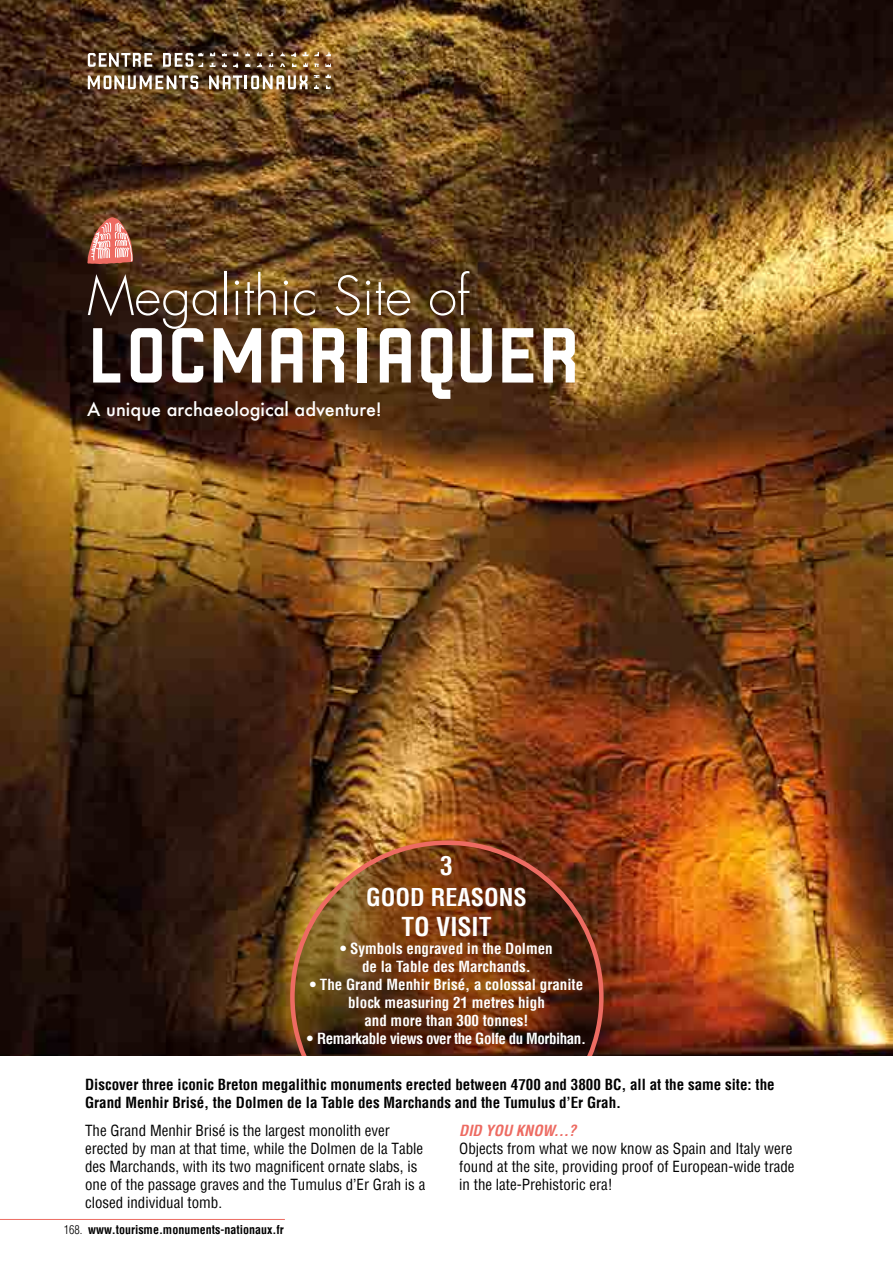
<style>
.page{position:relative;width:893px;height:1263px;background:#fff}
.page>*{position:absolute;margin:0;border:0;box-sizing:border-box;transform-origin:0 0}
.t1{font:82.5px "Robust CMN";letter-spacing:-.015em;color:#fff}
.t2{font:300 52.5px "Futura";color:#fff}
.t3{font:700 condensed 25.5px "Helvetica";color:#fff}
.t4{font:700 condensed 24px "Helvetica";color:#fff}
.t5{font:500 18px "Futura";color:#fff}
.t6{font:condensed 15px/18px "Helvetica";color:#000}
.t7{font:700 condensed 15px/18px "Helvetica";color:#000}
.t8{font:700 condensed 15px/18px "Helvetica";color:#fff;text-align:center}
.t9{font:700 condensed 15px "Helvetica";letter-spacing:-.03em;color:#fff}
.t10{font:italic 700 condensed 15px "Helvetica";color:#ed6b62}
.t11{font:700 condensed 12px "Helvetica";color:#000}
.s1{font-weight:300}
</style>
<div class="page">
<img style="left:0;top:0;width:893px;height:1056px">
<svg style="left:292px;top:843px;width:309px;height:309px"></svg>
<svg style="left:314px;top:52px;width:5px;height:4px"></svg>
<svg style="left:269px;top:51px;width:4px;height:5px"></svg>
<svg style="left:292px;top:63px;width:4px;height:4px"></svg>
<svg style="left:280px;top:63px;width:5px;height:4px"></svg>
<svg style="left:257px;top:63px;width:5px;height:4px"></svg>
<svg style="left:303px;top:51px;width:5px;height:5px"></svg>
<svg style="left:326px;top:52px;width:5px;height:4px"></svg>
<svg style="left:326px;top:85px;width:4px;height:4px"></svg>
<svg style="left:325px;top:74px;width:6px;height:4px"></svg>
<svg style="left:314px;top:75px;width:5px;height:3px"></svg>
<svg style="left:210px;top:52px;width:5px;height:4px"></svg>
<svg style="left:222px;top:62px;width:5px;height:5px"></svg>
<svg style="left:257px;top:52px;width:5px;height:4px"></svg>
<svg style="left:245px;top:51px;width:5px;height:5px"></svg>
<svg style="left:245px;top:63px;width:5px;height:4px"></svg>
<svg style="left:233px;top:52px;width:5px;height:4px"></svg>
<svg style="left:303px;top:62px;width:5px;height:5px"></svg>
<svg style="left:280px;top:51px;width:5px;height:5px"></svg>
<svg style="left:233px;top:62px;width:5px;height:6px"></svg>
<svg style="left:325px;top:64px;width:6px;height:3px"></svg>
<svg style="left:269px;top:62px;width:4px;height:5px"></svg>
<svg style="left:314px;top:84px;width:5px;height:5px"></svg>
<svg style="left:210px;top:62px;width:5px;height:5px"></svg>
<svg style="left:291px;top:51px;width:5px;height:6px"></svg>
<svg style="left:314px;top:63px;width:5px;height:4px"></svg>
<svg style="left:222px;top:53px;width:5px;height:3px"></svg>
<svg style="left:163px;top:52px;width:40px;height:15px"></svg>
<svg style="left:88px;top:53px;width:64px;height:14px"></svg>
<svg style="left:209px;top:75px;width:99px;height:14px"></svg>
<svg style="left:88px;top:75px;width:110px;height:14px"></svg>
<div style="left:0;top:1057px;width:893px;height:170px;background:#fff"></div>
<hr style="left:0;top:1219px;width:285px;height:1px;background:#ed6b62">
<svg style="left:87px;top:217px;width:46px;height:47px"></svg>
<h2 class="t2" style="left:87px;top:264px;width:384px">Megalithic Site of</h2>
<h1 class="t1" style="left:87px;top:310px;width:495px">LOCMARIAQUER</h1>
<p class="t5" style="left:87px;top:397px;width:296px">A unique archaeological adventure!</p>
<h3 class="t3" style="left:440px;top:850px;width:14px">3</h3>
<h3 class="t4" style="left:366px;top:882px;width:162px">GOOD REASONS</h3>
<h3 class="t3" style="left:401px;top:911px;width:91px">TO VISIT</h3>
<p class="t8" style="left:340px;top:939px;width:214px">• Symbols engraved in the Dolmen de la Table des Marchands.</p>
<p class="t8" style="left:310px;top:975px;width:275px">• The Grand Menhir Brisé, a colossal granite block measuring 21 metres high<br>and more than 300 tonnes!</p>
<p class="t9" style="left:307px;top:1029px;width:281px">• Remarkable views over the Golfe du Morbihan.</p>
<p class="t7" style="left:85px;top:1075px;width:691px">Discover three iconic Breton megalithic monuments erected between 4700 and 3800 BC, all at the same site: the<br>Grand Menhir Brisé, the Dolmen de la Table des Marchands and the Tumulus d’Er Grah.</p>
<p class="t6" style="left:85px;top:1121px;width:342px">The Grand Menhir Brisé is the largest monolith ever erected by man at that time, while the Dolmen de la Table des Marchands, with its two magnificent ornate slabs, is one of the passage graves and the Tumulus d’Er Grah is a closed individual tomb.</p>
<p class="t10" style="left:459px;top:1121px;width:119px">DID YOU KNOW...?</p>
<p class="t6" style="left:459px;top:1139px;width:337px">Objects from what we now know as Spain and Italy were found at the site, providing proof of European-wide trade in the late-Prehistoric era!</p>
<p class="t11" style="left:64px;top:1221px;width:221px"><span class="s1">168.</span> www.tourisme.monuments-nationaux.fr</p>
</div>
